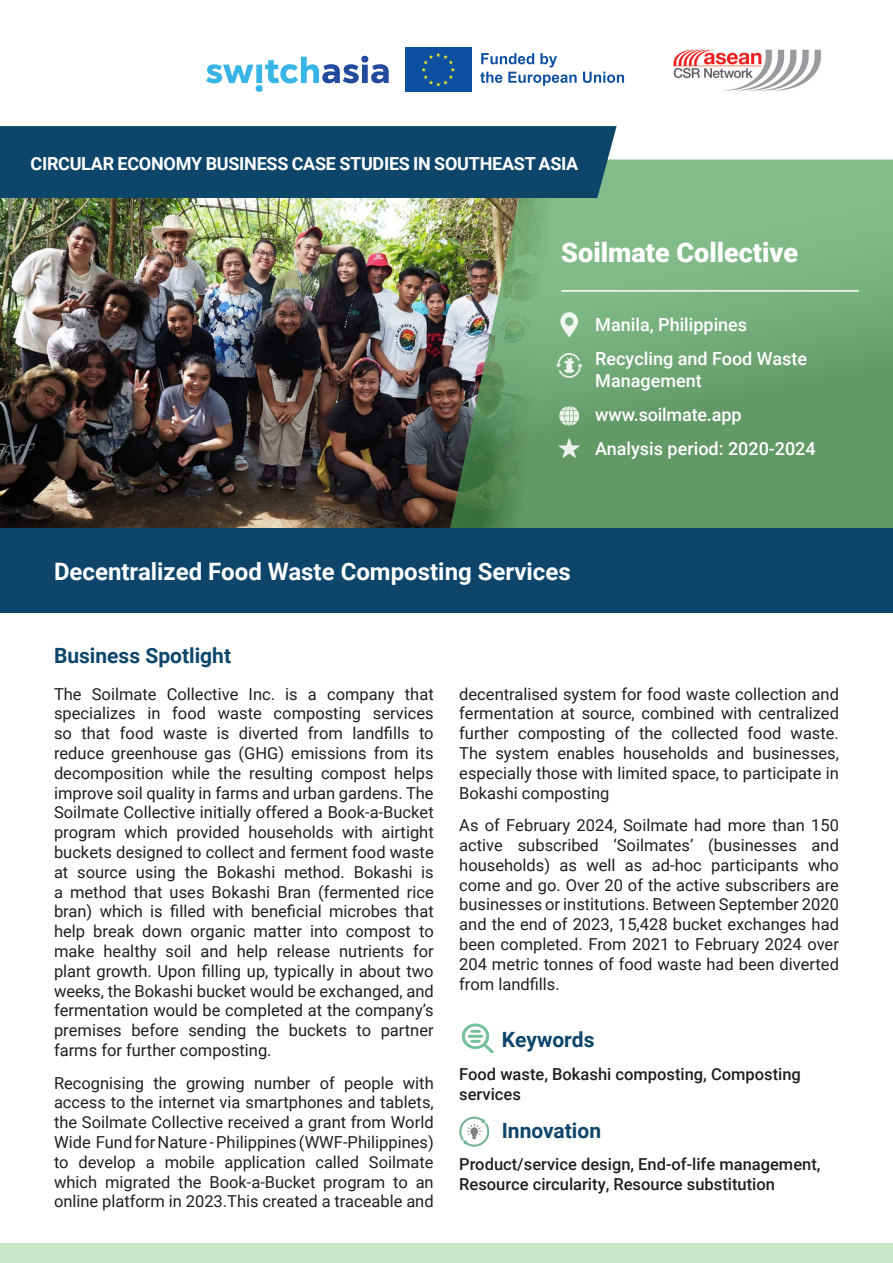
<style>
.page{position:relative;width:893px;height:1263px;background:#fff}
.page>*{position:absolute;margin:0;border:0;box-sizing:border-box;transform-origin:0 0}
.t1{font:900 27px "Roboto";color:#fff}
.headline{font:700 24px "Roboto";color:#fff}
.heading{font:700 21px "Roboto";color:#0d466a}
.t2{font:500 18px/21.6px "Roboto";color:#fff}
.t3{font:700 18px "Roboto";letter-spacing:-.015em;color:#fff}
.body{font:16.5px/19.8px "Roboto";color:#231f20;text-align:justify}
.body-2{font:500 16.5px/19.8px "Roboto";color:#231f20}
</style>
<div class="page">
<div style="left:0;top:1244px;width:893px;height:19px;background:#c6e6c8"></div>
<img style="left:0;top:198px;width:414px;height:331px">
<div style="left:405px;top:47px;width:67px;height:45px;background:#0d50a1"></div>
<svg style="left:421px;top:53px;width:34px;height:34px"></svg>
<svg style="left:480px;top:53px;width:97px;height:33px"></svg>
<svg style="left:583px;top:72px;width:41px;height:11px"></svg>
<svg style="left:206px;top:56px;width:183px;height:36px"></svg>
<img style="left:673px;top:49px;width:148px;height:42px">
<svg style="left:414px;top:160px;width:479px;height:369px;background:#709e71"></svg>
<hr style="left:561px;top:290px;width:298px;height:2px;background:#fff">
<svg style="left:559px;top:406px;width:20px;height:20px"></svg>
<svg style="left:560px;top:312px;width:18px;height:25px"></svg>
<div style="left:0;top:126px;width:617px;height:72px;background:#0d466a"></div>
<svg style="left:558px;top:438px;width:22px;height:20px"></svg>
<div style="left:0;top:529px;width:893px;height:84px;background:#0d466a"></div>
<svg style="left:462px;top:1023px;width:32px;height:30px"></svg>
<svg style="left:459px;top:1117px;width:30px;height:30px"></svg>
<svg style="left:556px;top:353px;width:26px;height:25px"></svg>
<p class="t3" style="left:31px;top:151px;width:549px">CIRCULAR ECONOMY BUSINESS CASE STUDIES IN SOUTHEAST ASIA</p>
<p class="t1" style="left:561px;top:233px;width:238px">Soilmate Collective</p>
<p class="t2" style="left:595px;top:313px;width:153px">Manila, Philippines</p>
<p class="t2" style="left:595px;top:347px;width:213px">Recycling and Food Waste<br>Management</p>
<p class="t2" style="left:595px;top:403px;width:148px">www.soilmate.app</p>
<p class="t2" style="left:595px;top:437px;width:222px">Analysis period: 2020-2024</p>
<p class="headline" style="left:54px;top:555px;width:518px">Decentralized Food Waste Composting Services</p>
<p class="heading" style="left:54px;top:640px;width:179px">Business Spotlight</p>
<p class="body" style="left:54px;top:683px;width:381px">The Soilmate Collective Inc. is a company that specializes in food waste composting services so that food waste is diverted from landfills to reduce greenhouse gas (GHG) emissions from its decomposition while the resulting compost helps improve soil quality in farms and urban gardens. The Soilmate Collective initially offered a Book-a-Bucket program which provided households with airtight buckets designed to collect and ferment food waste at source using the Bokashi method. Bokashi is a method that uses Bokashi Bran (fermented rice bran) which is filled with beneficial microbes that help break down organic matter into compost to make healthy soil and help release nutrients for plant growth. Upon filling up, typically in about two weeks, the Bokashi bucket would be exchanged, and fermentation would be completed at the company’s premises before sending the buckets to partner farms for further composting.</p>
<p class="body" style="left:54px;top:1072px;width:381px">Recognising the growing number of people with access to the internet via smartphones and tablets, the Soilmate Collective received a grant from World Wide Fund for Nature - Philippines (WWF-Philippines) to develop a mobile application called Soilmate which migrated the Book-a-Bucket program to an online platform in 2023.This created a traceable and</p>
<p class="body" style="left:459px;top:683px;width:381px">decentralised system for food waste collection and fermentation at source, combined with centralized further composting of the collected food waste.<br>The system enables households and businesses, especially those with limited space, to participate in Bokashi composting</p>
<p class="body" style="left:459px;top:815px;width:381px">As of February 2024, Soilmate had more than 150 active subscribed ‘Soilmates’ (businesses and households) as well as ad-hoc participants who come and go. Over 20 of the active subscribers are businesses or institutions. Between September 2020 and the end of 2023, 15,428 bucket exchanges had been completed. From 2021 to February 2024 over 204 metric tonnes of food waste had been diverted from landfills.</p>
<p class="heading" style="left:502px;top:1025px;width:94px">Keywords</p>
<p class="body-2" style="left:459px;top:1063px;width:343px">Food waste, Bokashi composting, Composting services</p>
<p class="heading" style="left:502px;top:1115px;width:101px">Innovation</p>
<p class="body-2" style="left:459px;top:1154px;width:363px">Product/service design, End-of-life management,<br>Resource circularity, Resource substitution</p>
</div>
